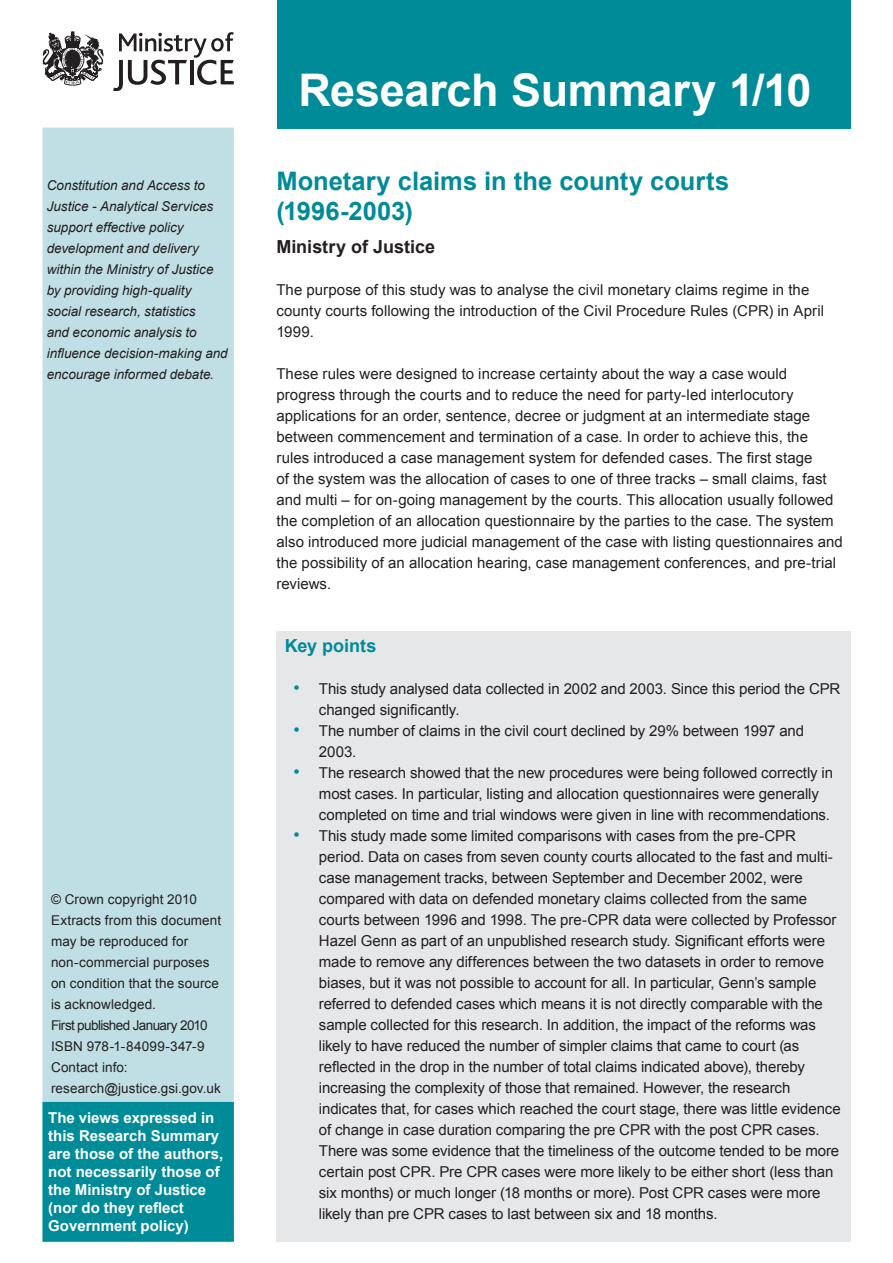
<style>
.page{position:relative;width:893px;height:1263px;background:#fff}
.page>*{position:absolute;margin:0;border:0;box-sizing:border-box;transform-origin:0 0}
.t1{font:700 45px "Arial";letter-spacing:-.005em;color:#fff}
.t2{font:700 25.5px/30px "Arial";color:#008b98}
.t3{font:700 18px "Arial";color:#231f20}
.t4{font:700 18px "Arial";color:#008b98}
.t5{font:15px/21px "Arial";letter-spacing:-.005em;color:#231f20}
.t6{font:700 15px/18px "Arial";color:#fff}
.t7{font:italic 13.5px/21px "Arial";letter-spacing:-.005em;color:#231f20}
.t8{font:13.5px/21px "Arial";letter-spacing:.005em;color:#231f20}
.s1{font-size:18px;color:#008b98}
</style>
<div class="page">
<svg style="left:43px;top:32px;width:61px;height:54px"></svg>
<svg style="left:113px;top:32px;width:120px;height:59px"></svg>
<div style="left:277px;top:0;width:573px;height:128px;background:#008b98"></div>
<div style="left:43px;top:128px;width:190px;height:1113px;background:#c0dfe4"></div>
<div style="left:43px;top:128px;width:191px;height:1114px;border:2px solid #c0dfe4"></div>
<div style="left:43px;top:1103px;width:190px;height:138px;background:#008b98"></div>
<div style="left:43px;top:1102px;width:191px;height:140px;border:2px solid #008b98"></div>
<div style="left:276px;top:631px;width:574px;height:611px;background:#e6e7e9"></div>
<p class="t7" style="left:47px;top:175px;width:182px">Constitution and Access to<br>Justice - Analytical Services support effective policy development and delivery within the Ministry of Justice by providing high-quality social research, statistics<br>and economic analysis to influence decision-making and encourage informed debate.</p>
<p class="t8" style="left:51px;top:889px;width:172px">© Crown copyright 2010<br>Extracts from this document may be reproduced for non-commercial purposes on condition that the source is acknowledged.<br>First published January 2010<br>ISBN 978-1-84099-347-9<br>Contact info: research@justice.gsi.gov.uk</p>
<p class="t6" style="left:48px;top:1109px;width:177px">The views expressed in this Research Summary are those of the authors, not necessarily those of the Ministry of Justice (nor do they reflect<br>Government policy)</p>
<h1 class="t1" style="left:298px;top:61px;width:514px">Research Summary 1/10</h1>
<h2 class="t2" style="left:276px;top:167px;width:454px">Monetary claims in the county courts (1996-2003)</h2>
<p class="t3" style="left:276px;top:235px;width:160px">Ministry of Justice</p>
<p class="t5" style="left:276px;top:279px;width:549px">The purpose of this study was to analyse the civil monetary claims regime in the county courts following the introduction of the Civil Procedure Rules (CPR) in April<br>1999.</p>
<p class="t5" style="left:276px;top:363px;width:568px">These rules were designed to increase certainty about the way a case would progress through the courts and to reduce the need for party-led interlocutory applications for an order, sentence, decree or judgment at an intermediate stage between commencement and termination of a case. In order to achieve this, the rules introduced a case management system for defended cases. The first stage<br>of the system was the allocation of cases to one of three tracks – small claims, fast and multi – for on-going management by the courts. This allocation usually followed the completion of an allocation questionnaire by the parties to the case. The system also introduced more judicial management of the case with listing questionnaires and the possibility of an allocation hearing, case management conferences, and pre-trial reviews.</p>
<p class="t4" style="left:285px;top:634px;width:93px">Key points</p>
<p class="t5" style="left:319px;top:678px;width:523px;text-indent:-26px"><span class="s1">•</span> This study analysed data collected in 2002 and 2003. Since this period the CPR changed significantly.</p>
<p class="t5" style="left:319px;top:720px;width:487px;text-indent:-26px"><span class="s1">•</span> The number of claims in the civil court declined by 29% between 1997 and<br>2003.</p>
<p class="t5" style="left:319px;top:762px;width:516px;text-indent:-26px"><span class="s1">•</span> The research showed that the new procedures were being followed correctly in most cases. In particular, listing and allocation questionnaires were generally completed on time and trial windows were given in line with recommendations.</p>
<p class="t5" style="left:319px;top:825px;width:523px;text-indent:-26px"><span class="s1">•</span> This study made some limited comparisons with cases from the pre-CPR period. Data on cases from seven county courts allocated to the fast and multi&shy;case management tracks, between September and December 2002, were compared with data on defended monetary claims collected from the same courts between 1996 and 1998. The pre-CPR data were collected by Professor Hazel Genn as part of an unpublished research study. Significant efforts were made to remove any differences between the two datasets in order to remove biases, but it was not possible to account for all. In particular, Genn’s sample referred to defended cases which means it is not directly comparable with the sample collected for this research. In addition, the impact of the reforms was likely to have reduced the number of simpler claims that came to court (as reflected in the drop in the number of total claims indicated above), thereby increasing the complexity of those that remained. However, the research indicates that, for cases which reached the court stage, there was little evidence of change in case duration comparing the pre CPR with the post CPR cases.<br>There was some evidence that the timeliness of the outcome tended to be more certain post CPR. Pre CPR cases were more likely to be either short (less than six months) or much longer (18 months or more). Post CPR cases were more likely than pre CPR cases to last between six and 18 months.</p>
</div>
